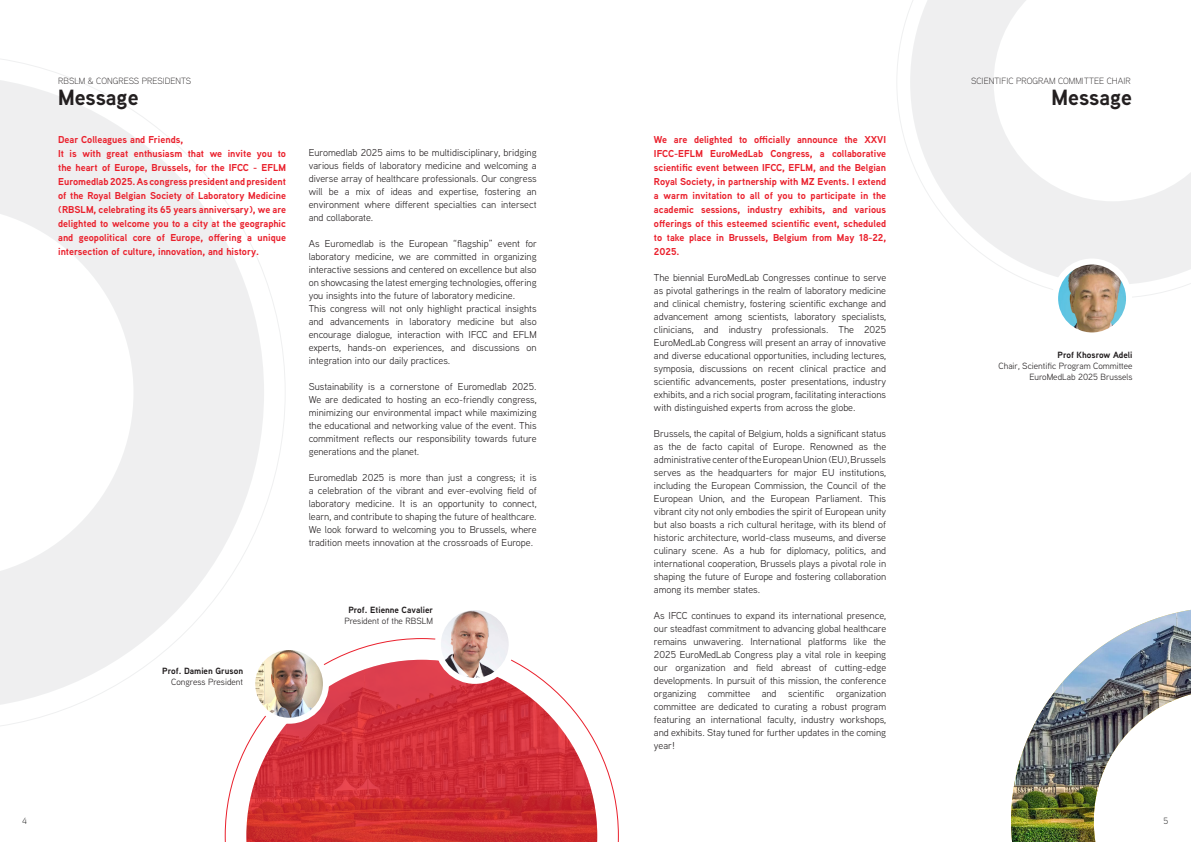
<style>
.page{position:relative;width:1191px;height:842px;background:#fff}
.page>*{position:absolute;margin:0;border:0;box-sizing:border-box;transform-origin:0 0}
.t1{font:700 22px "Aaux Next";color:#231f20}
.t2{font:10px/13px "Aaux Next";color:#231f20;text-align:justify}
.t3{font:700 10px/14px "Aaux Next";color:#ea202c;text-align:justify}
.t4{font:9px "Aaux Next";color:#231f20}
.t5{font:300 9px "Aaux Next";color:#231f20}
.t6{font:700 9px "Aaux Next";color:#231f20}
.t7{font:300 9px "Aaux Next";color:#000}
</style>
<div class="page">
<svg style="left:896px;top:0;width:295px;height:297px"></svg>
<svg style="left:0;top:59px;width:286px;height:667px"></svg>
<svg style="left:225px;top:638px;width:394px;height:204px"></svg>
<img style="left:246px;top:660px;width:351px;height:182px">
<img style="left:252px;top:647px;width:74px;height:74px;border-radius:37px">
<div style="left:249px;top:644px;width:80px;height:80px;border:6px solid #fff;border-radius:50%"></div>
<img style="left:438px;top:607px;width:73px;height:74px;border-radius:37px">
<div style="left:435px;top:604px;width:79px;height:80px;border:6px solid #fff;border-radius:50%"></div>
<img style="left:1055px;top:262px;width:74px;height:73px;border-radius:37px">
<div style="left:1052px;top:259px;width:80px;height:79px;border:6px solid #fff;border-radius:50%"></div>
<img style="left:1011px;top:610px;width:180px;height:232px">
<p class="t5" style="left:58px;top:75px;width:135px">RBSLM &amp; CONGRESS PRESIDENTS</p>
<p class="t1" style="left:58px;top:82px;width:82px">Message</p>
<p class="t3" style="left:58px;top:132px;width:127px">Dear Colleagues and Friends,</p>
<p class="t3" style="left:58px;top:146px;width:229px">It is with great enthusiasm that we invite you to the heart of Europe, Brussels, for the IFCC - EFLM Euromedlab 2025. As congress president and president of the Royal Belgian Society of Laboratory Medicine (RBSLM, celebrating its 65 years anniversary), we are delighted to welcome you to a city at the geographic and geopolitical core of Europe, offering a unique intersection of culture, innovation, and history.</p>
<p class="t2" style="left:309px;top:146px;width:229px">Euromedlab 2025 aims to be multidisciplinary, bridging various fields of laboratory medicine and welcoming a diverse array of healthcare professionals. Our congress will be a mix of ideas and expertise, fostering an environment where different specialties can intersect and collaborate.</p>
<p class="t2" style="left:309px;top:237px;width:230px">As Euromedlab is the European “flagship” event for laboratory medicine, we are committed in organizing interactive sessions and centered on excellence but also on showcasing the latest emerging technologies, offering you insights into the future of laboratory medicine.</p>
<p class="t2" style="left:309px;top:302px;width:229px">This congress will not only highlight practical insights and advancements in laboratory medicine but also encourage dialogue, interaction with IFCC and EFLM experts, hands-on experiences, and discussions on integration into our daily practices.</p>
<p class="t2" style="left:309px;top:380px;width:229px">Sustainability is a cornerstone of Euromedlab 2025.<br>We are dedicated to hosting an eco-friendly congress, minimizing our environmental impact while maximizing the educational and networking value of the event. This commitment reflects our responsibility towards future generations and the planet.</p>
<p class="t2" style="left:309px;top:471px;width:229px">Euromedlab 2025 is more than just a congress; it is a celebration of the vibrant and ever-evolving field of laboratory medicine. It is an opportunity to connect, learn, and contribute to shaping the future of healthcare.<br>We look forward to welcoming you to Brussels, where tradition meets innovation at the crossroads of Europe.</p>
<p class="t6" style="left:162px;top:664px;width:82px">Prof. Damien Gruson</p>
<p class="t4" style="left:171px;top:675px;width:73px">Congress President</p>
<p class="t6" style="left:348px;top:604px;width:86px">Prof. Etienne Cavalier</p>
<p class="t4" style="left:344px;top:615px;width:90px">President of the RBSLM</p>
<p class="t3" style="left:654px;top:132px;width:234px">We are delighted to officially announce the XXVI IFCC-EFLM EuroMedLab Congress, a collaborative scientific event between IFCC, EFLM, and the Belgian Royal Society, in partnership with MZ Events. I extend a warm invitation to all of you to participate in the academic sessions, industry exhibits, and various offerings of this esteemed scientific event, scheduled to take place in Brussels, Belgium from May 18-22, 2025.</p>
<p class="t2" style="left:654px;top:271px;width:234px">The biennial EuroMedLab Congresses continue to serve as pivotal gatherings in the realm of laboratory medicine and clinical chemistry, fostering scientific exchange and advancement among scientists, laboratory specialists, clinicians, and industry professionals. The 2025<br>EuroMedLab Congress will present an array of innovative and diverse educational opportunities, including lectures, symposia, discussions on recent clinical practice and scientific advancements, poster presentations, industry exhibits, and a rich social program, facilitating interactions with distinguished experts from across the globe.</p>
<p class="t2" style="left:654px;top:427px;width:234px">Brussels, the capital of Belgium, holds a significant status as the de facto capital of Europe. Renowned as the administrative center of the European Union (EU), Brussels serves as the headquarters for major EU institutions, including the European Commission, the Council of the European Union, and the European Parliament. This vibrant city not only embodies the spirit of European unity but also boasts a rich cultural heritage, with its blend of historic architecture, world-class museums, and diverse culinary scene. As a hub for diplomacy, politics, and international cooperation, Brussels plays a pivotal role in shaping the future of Europe and fostering collaboration among its member states.</p>
<p class="t2" style="left:654px;top:609px;width:234px">As IFCC continues to expand its international presence, our steadfast commitment to advancing global healthcare remains unwavering. International platforms like the 2025 EuroMedLab Congress play a vital role in keeping our organization and field abreast of cutting-edge developments. In pursuit of this mission, the conference organizing committee and scientific organization committee are dedicated to curating a robust program featuring an international faculty, industry workshops, and exhibits. Stay tuned for further updates in the coming year!</p>
<p class="t5" style="left:971px;top:75px;width:161px">SCIENTIFIC PROGRAM COMMITTEE CHAIR</p>
<p class="t1" style="left:1051px;top:82px;width:82px">Message</p>
<p class="t6" style="left:1057px;top:349px;width:76px">Prof Khosrow Adeli</p>
<p class="t4" style="left:998px;top:360px;width:135px">Chair, Scientific Program Committee</p>
<p class="t4" style="left:1029px;top:371px;width:105px">EuroMedLab 2025 Brussels</p>
<p class="t7" style="left:22px;top:815px;width:6px">4</p>
<p class="t7" style="left:1163px;top:815px;width:6px">5</p>
</div>
